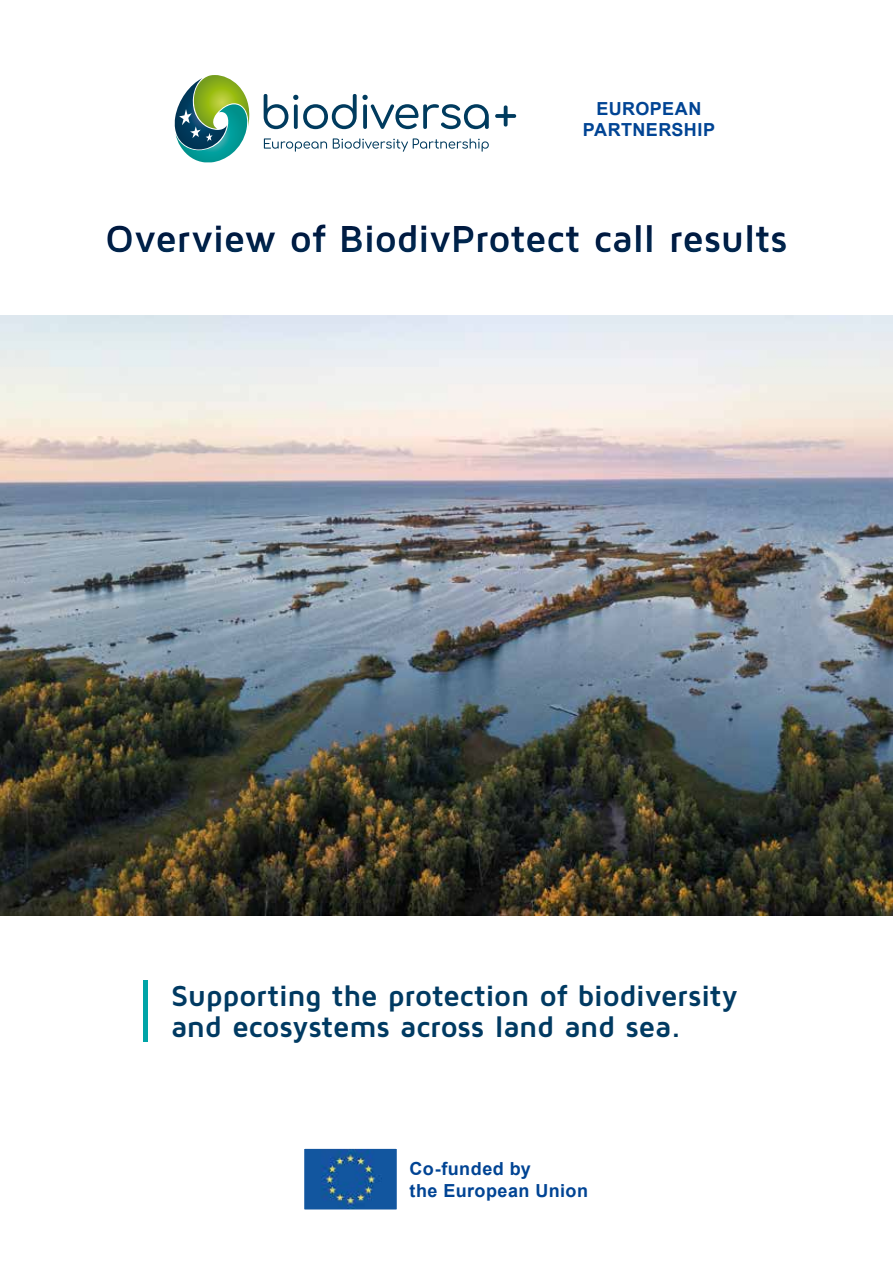
<style>
.page{position:relative;width:893px;height:1263px;background:#fff}
.page>*{position:absolute;margin:0;border:0;box-sizing:border-box;transform-origin:0 0}
.t1{font:700 39px "Maven Pro";letter-spacing:-.015em;color:#003a62}
.t2{font:700 30px/31.5px "Maven Pro";letter-spacing:-.01em;color:#003a62}
.t3{font:700 18px/21.6px "Arial";letter-spacing:.025em;color:#004494;text-align:center}
</style>
<div class="page">
<img style="left:304px;top:1148px;width:93px;height:62px">
<div style="left:0;top:162px;width:893px;height:155px;background:#003882;opacity:.75"></div>
<img style="left:0;top:316px;width:893px;height:599px">
<hr style="left:143px;top:980px;width:4px;height:61px;background:#00a4a7">
<svg style="left:175px;top:75px;width:75px;height:87px"></svg>
<svg style="left:264px;top:94px;width:225px;height:35px"></svg>
<svg style="left:495px;top:105px;width:21px;height:22px"></svg>
<svg style="left:264px;top:138px;width:63px;height:14px"></svg>
<svg style="left:333px;top:138px;width:156px;height:14px"></svg>
<p class="t3" style="left:583px;top:98px;width:134px">EUROPEAN<br>PARTNERSHIP</p>
<h1 class="t1" style="left:105px;top:214px;width:684px">Overview of BiodivProtect call results</h1>
<p class="t2" style="left:171px;top:978px;width:568px">Supporting the protection of biodiversity and ecosystems across land and sea.</p>
<p class="t3" style="left:410px;top:1158px;width:180px;text-align:left">Co-funded by<br>the European Union</p>
</div>
